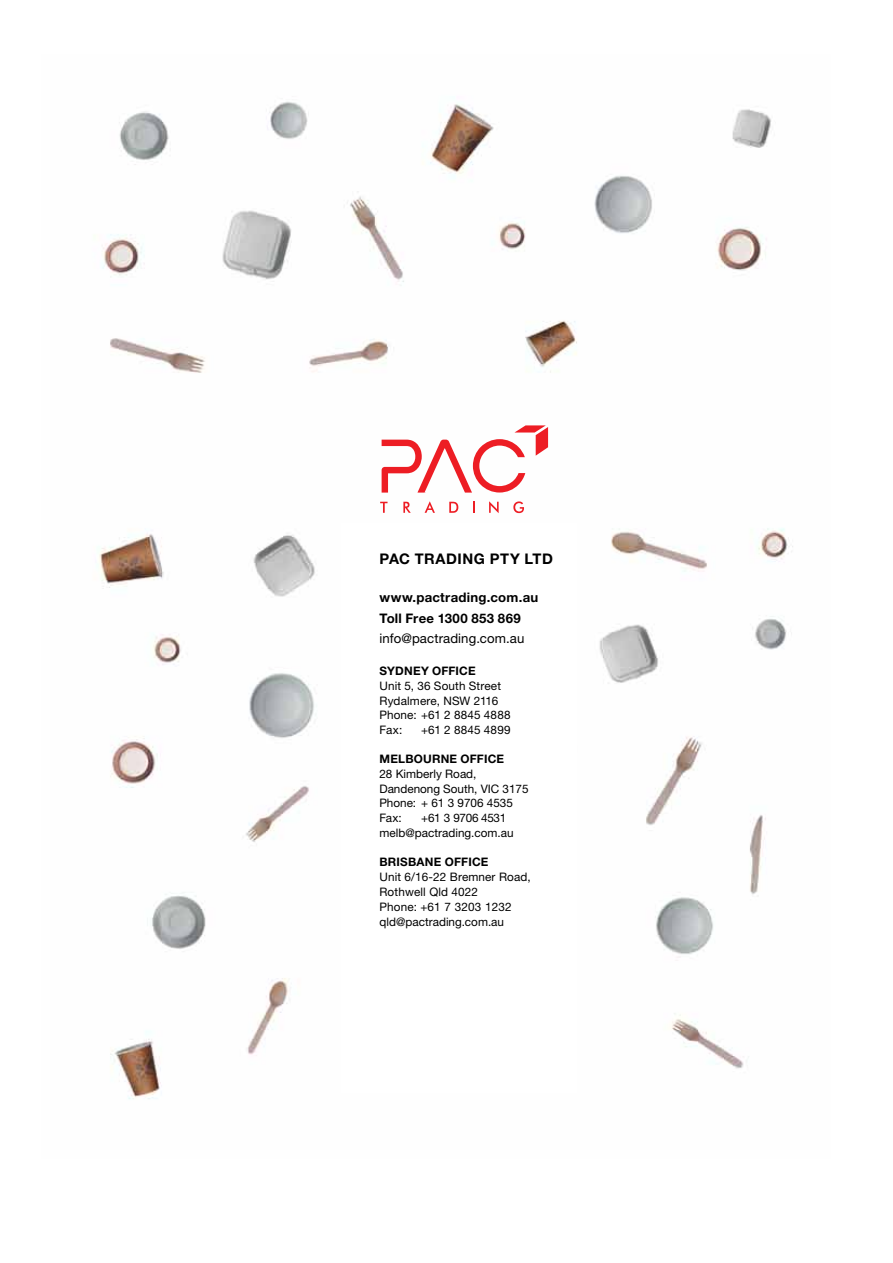
<style>
.page{position:relative;width:893px;height:1263px;background:#fff}
.page>*{position:absolute;margin:0;border:0;box-sizing:border-box;transform-origin:0 0}
.t1{font:700 14.7px "Helvetica Neue LT Pro";letter-spacing:.035em;color:#000}
.t2{font:700 13.2px/20.5px "Helvetica Neue LT Pro";letter-spacing:.02em;color:#000}
.t3{font:13.2px "Helvetica Neue LT Pro";letter-spacing:.01em;color:#000}
.t4{font:11.7px/14.7px "Helvetica Neue LT Pro";letter-spacing:.005em;color:#000}
.t5{font:700 11.7px "Helvetica Neue LT Pro";letter-spacing:.02em;color:#000}
</style>
<div class="page">
<img style="left:99px;top:101px;width:694px;height:998px">
<div style="left:341px;top:523px;width:235px;height:570px;background:#fff"></div>
<svg style="left:380px;top:502px;width:8px;height:11px"></svg>
<svg style="left:403px;top:502px;width:8px;height:11px"></svg>
<svg style="left:425px;top:501px;width:10px;height:12px"></svg>
<svg style="left:449px;top:502px;width:9px;height:11px"></svg>
<svg style="left:473px;top:502px;width:2px;height:11px"></svg>
<svg style="left:489px;top:501px;width:10px;height:12px"></svg>
<svg style="left:513px;top:501px;width:11px;height:12px"></svg>
<svg style="left:382px;top:425px;width:166px;height:68px"></svg>
<p class="t1" style="left:379px;top:550px;width:175px">PAC TRADING PTY LTD</p>
<p class="t2" style="left:379px;top:587px;width:160px">www.pactrading.com.au<br>Toll Free 1300 853 869</p>
<p class="t3" style="left:379px;top:631px;width:146px">info@pactrading.com.au</p>
<p class="t5" style="left:379px;top:664px;width:98px">SYDNEY OFFICE</p>
<p class="t4" style="left:379px;top:678px;width:133px">Unit 5, 36 South Street<br>Rydalmere, NSW 2116<br>Phone: +61 2 8845 4888<br>Fax:</p>
<p class="t4" style="left:421px;top:722px;width:91px">+61 2 8845 4899</p>
<p class="t5" style="left:379px;top:752px;width:126px">MELBOURNE OFFICE</p>
<p class="t4" style="left:379px;top:766px;width:151px">28 Kimberly Road,<br>Dandenong South, VIC 3175<br>Phone: + 61 3 9706 4535<br>Fax:</p>
<p class="t4" style="left:379px;top:810px;width:136px;text-indent:42px">+61 3 9706 4531 melb@pactrading.com.au</p>
<p class="t5" style="left:379px;top:855px;width:111px">BRISBANE OFFICE</p>
<p class="t4" style="left:379px;top:869px;width:153px">Unit 6/16-22 Bremner Road,<br>Rothwell Qld 4022<br>Phone: +61 7 3203 1232 qld@pactrading.com.au</p>
</div>
